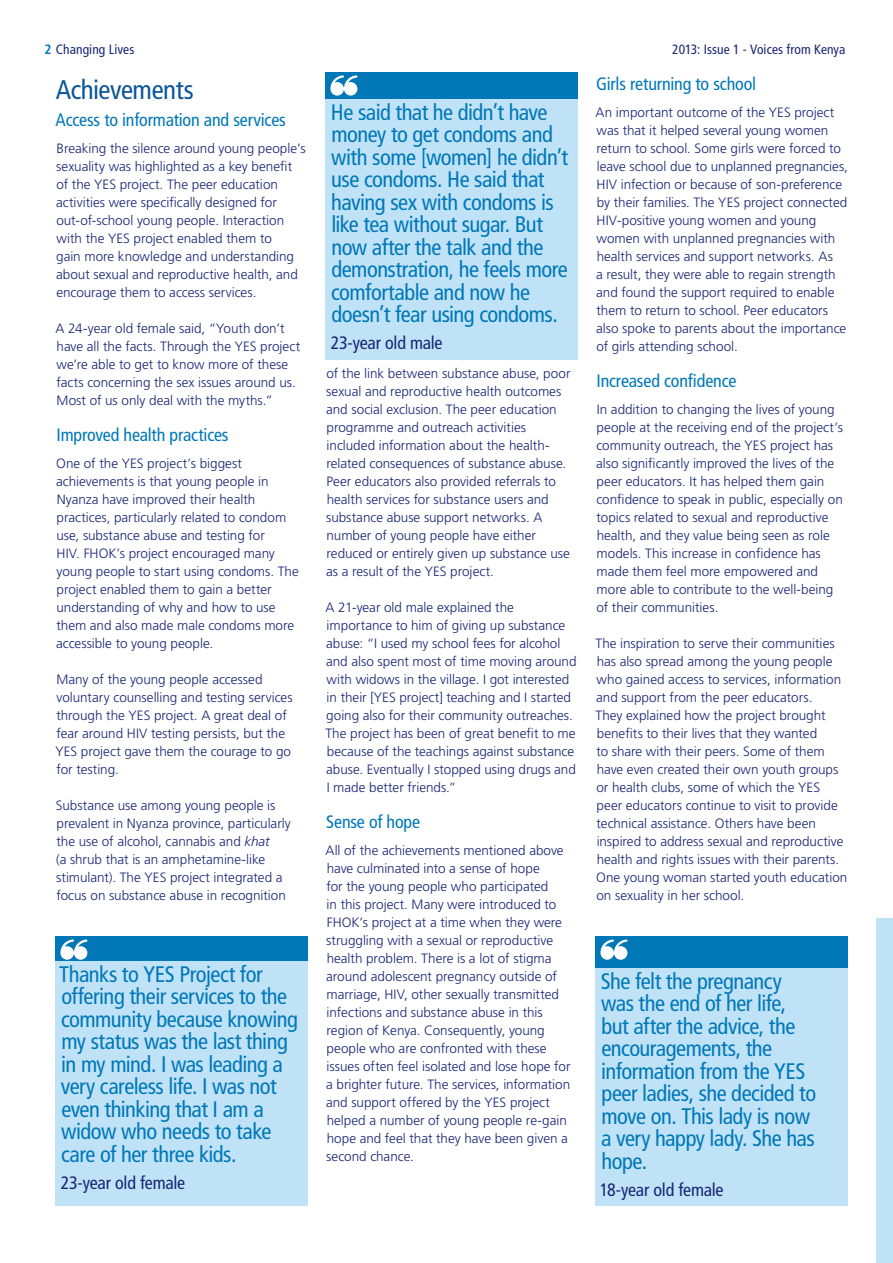
<style>
.page{position:relative;width:893px;height:1263px;background:#fff}
.page>*{position:absolute;margin:0;border:0;box-sizing:border-box;transform-origin:0 0}
.t1{font:condensed 27px "Frutiger LT Std";letter-spacing:-.02em;color:#0c5699}
.t2{font:condensed 22.5px/22.5px "Frutiger LT Std";letter-spacing:-.025em;color:#0078b8}
.t3{font:condensed 18px "Frutiger LT Std";letter-spacing:-.01em;color:#0078b8}
.t4{font:condensed 18px "Frutiger LT Std";letter-spacing:-.015em;color:#192575}
.t5{font:300 13.5px/18px "Frutiger LT Std";color:#192575}
.t6{font:condensed 13.5px "Frutiger LT Std";letter-spacing:.005em;color:#192575}
.s1{font-weight:700;color:#0078b8}
.s2{font-style:italic}
</style>
<div class="page">
<div style="left:877px;top:918px;width:16px;height:345px;background:#c0e2f6"></div>
<div style="left:56px;top:960px;width:252px;height:246px;background:#c0e2f6"></div>
<div style="left:56px;top:936px;width:252px;height:24px;background:#0078b8"></div>
<svg style="left:60px;top:939px;width:27px;height:21px"></svg>
<div style="left:596px;top:967px;width:252px;height:239px;background:#c0e2f6"></div>
<div style="left:596px;top:936px;width:252px;height:31px;background:#0078b8"></div>
<svg style="left:600px;top:939px;width:27px;height:21px"></svg>
<div style="left:326px;top:98px;width:252px;height:262px;background:#c0e2f6"></div>
<div style="left:326px;top:72px;width:252px;height:26px;background:#0078b8"></div>
<svg style="left:330px;top:75px;width:27px;height:21px"></svg>
<p class="t6" style="left:44px;top:41px;width:91px"><span class="s1">2</span> Changing Lives</p>
<p class="t6" style="left:672px;top:41px;width:175px">2013: Issue 1 - Voices from Kenya</p>
<h1 class="t1" style="left:56px;top:74px;width:140px">Achievements</h1>
<h3 class="t3" style="left:56px;top:109px;width:232px">Access to information and services</h3>
<p class="t5" style="left:56px;top:140px;width:251px">Breaking the silence around young people’s sexuality was highlighted as a key benefit of the YES project. The peer education activities were specifically designed for out-of-school young people. Interaction with the YES project enabled them to<br>gain more knowledge and understanding about sexual and reproductive health, and encourage them to access services.</p>
<p class="t5" style="left:56px;top:320px;width:246px">A 24-year old female said, “Youth don’t have all the facts. Through the YES project we’re able to get to know more of these facts concerning the sex issues around us.<br>Most of us only deal with the myths.”</p>
<h3 class="t3" style="left:57px;top:424px;width:174px">Improved health practices</h3>
<p class="t5" style="left:56px;top:455px;width:244px">One of the YES project’s biggest achievements is that young people in Nyanza have improved their health practices, particularly related to condom use, substance abuse and testing for<br>HIV. FHOK’s project encouraged many young people to start using condoms. The project enabled them to gain a better understanding of why and how to use them and also made male condoms more accessible to young people.</p>
<p class="t5" style="left:55px;top:670px;width:239px">Many of the young people accessed voluntary counselling and testing services through the YES project. A great deal of fear around HIV testing persists, but the YES project gave them the courage to go for testing.</p>
<p class="t5" style="left:56px;top:796px;width:236px">Substance use among young people is prevalent in Nyanza province, particularly the use of alcohol, cannabis and <span class="s2">khat<br></span>(a shrub that is an amphetamine-like stimulant). The YES project integrated a focus on substance abuse in recognition</p>
<h3 class="t3" style="left:596px;top:73px;width:162px">Girls returning to school</h3>
<p class="t5" style="left:596px;top:104px;width:254px">An important outcome of the YES project was that it helped several young women return to school. Some girls were forced to leave school due to unplanned pregnancies, HIV infection or because of son-preference by their families. The YES project connected HIV-positive young women and young women with unplanned pregnancies with health services and support networks. As<br>a result, they were able to regain strength and found the support required to enable them to return to school. Peer educators also spoke to parents about the importance of girls attending school.</p>
<h3 class="t3" style="left:597px;top:370px;width:141px">Increased confidence</h3>
<p class="t5" style="left:596px;top:401px;width:248px">In addition to changing the lives of young people at the receiving end of the project’s community outreach, the YES project has also significantly improved the lives of the peer educators. It has helped them gain confidence to speak in public, especially on topics related to sexual and reproductive health, and they value being seen as role models. This increase in confidence has made them feel more empowered and more able to contribute to the well-being of their communities.</p>
<p class="t5" style="left:595px;top:634px;width:253px">The inspiration to serve their communities has also spread among the young people who gained access to services, information and support from the peer educators.<br>They explained how the project brought benefits to their lives that they wanted<br>to share with their peers. Some of them have even created their own youth groups or health clubs, some of which the YES peer educators continue to visit to provide technical assistance. Others have been inspired to address sexual and reproductive health and rights issues with their parents.<br>One young woman started youth education on sexuality in her school.</p>
<p class="t2" style="left:331px;top:101px;width:239px">He said that he didn’t have money to get condoms and with some [women] he didn’t use condoms. He said that having sex with condoms is like tea without sugar. But now after the talk and the demonstration, he feels more comfortable and now he doesn’t fear using condoms.</p>
<h3 class="t4" style="left:331px;top:332px;width:113px">23-year old male</h3>
<p class="t5" style="left:326px;top:364px;width:246px">of the link between substance abuse, poor sexual and reproductive health outcomes and social exclusion. The peer education programme and outreach activities included information about the health&shy;related consequences of substance abuse.<br>Peer educators also provided referrals to health services for substance users and substance abuse support networks. A number of young people have either reduced or entirely given up substance use as a result of the YES project.</p>
<p class="t5" style="left:325px;top:598px;width:253px">A 21-year old male explained the importance to him of giving up substance abuse: “I used my school fees for alcohol and also spent most of time moving around with widows in the village. I got interested in their [YES project] teaching and I started going also for their community outreaches.<br>The project has been of great benefit to me because of the teachings against substance abuse. Eventually I stopped using drugs and I made better friends.”</p>
<h3 class="t3" style="left:326px;top:811px;width:95px">Sense of hope</h3>
<p class="t5" style="left:326px;top:842px;width:246px">All of the achievements mentioned above have culminated into a sense of hope<br>for the young people who participated<br>in this project. Many were introduced to FHOK’s project at a time when they were struggling with a sexual or reproductive health problem. There is a lot of stigma around adolescent pregnancy outside of marriage, HIV, other sexually transmitted infections and substance abuse in this region of Kenya. Consequently, young people who are confronted with these issues often feel isolated and lose hope for a brighter future. The services, information and support offered by the YES project helped a number of young people re-gain hope and feel that they have been given a second chance.</p>
<h2 class="t2" style="left:59px;top:963px;width:240px">Thanks to YES Project for offering their services to the community because knowing my status was the last thing in my mind. I was leading a very careless life. I was not even thinking that I am a widow who needs to take care of her three kids.</h2>
<h3 class="t4" style="left:61px;top:1172px;width:126px">23-year old female</h3>
<h2 class="t2" style="left:601px;top:970px;width:217px">She felt the pregnancy was the end of her life, but after the advice, the encouragements, the information from the YES peer ladies, she decided to move on. This lady is now a very happy lady. She has hope.</h2>
<h3 class="t4" style="left:600px;top:1179px;width:125px">18-year old female</h3>
</div>
